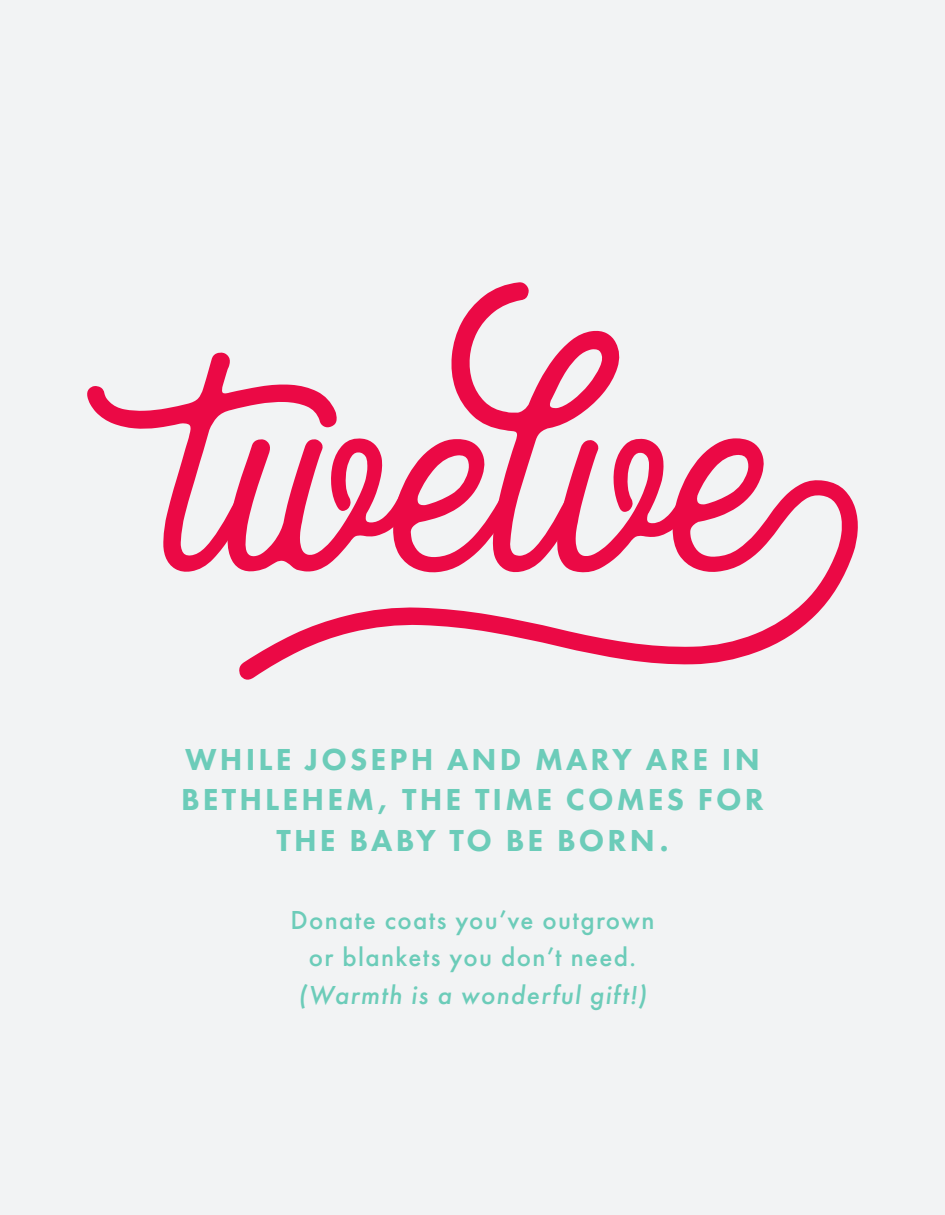
<style>
.page{position:relative;width:945px;height:1215px;background:#f2f3f4}
.page>*{position:absolute;margin:0;border:0;box-sizing:border-box;transform-origin:0 0}
.t1{font:800 31.5px/40.5px "Futura PT";letter-spacing:.1em;color:#6cccb9;text-align:center}
.t2{font:500 27px/37.5px "Futura PT";letter-spacing:.05em;color:#6cccb9;text-align:center}
.t3{font:italic 500 27px "Futura PT";letter-spacing:.05em;color:#6cccb9}
</style>
<div class="page">
<svg style="left:87px;top:352px;width:250px;height:220px"></svg>
<svg style="left:227px;top:438px;width:12px;height:134px"></svg>
<svg style="left:451px;top:282px;width:169px;height:156px"></svg>
<svg style="left:239px;top:438px;width:619px;height:242px"></svg>
<p class="t1" style="left:181px;top:741px;width:584px">WHILE JOSEPH AND MARY ARE IN<br>BETHLEHEM, THE TIME COMES FOR<br>THE BABY TO BE BORN.</p>
<p class="t2" style="left:290px;top:903px;width:366px">Donate coats you’ve outgrown or blankets you don’t need.</p>
<p class="t3" style="left:298px;top:984px;width:350px">(Warmth is a wonderful gift!)</p>
</div>
